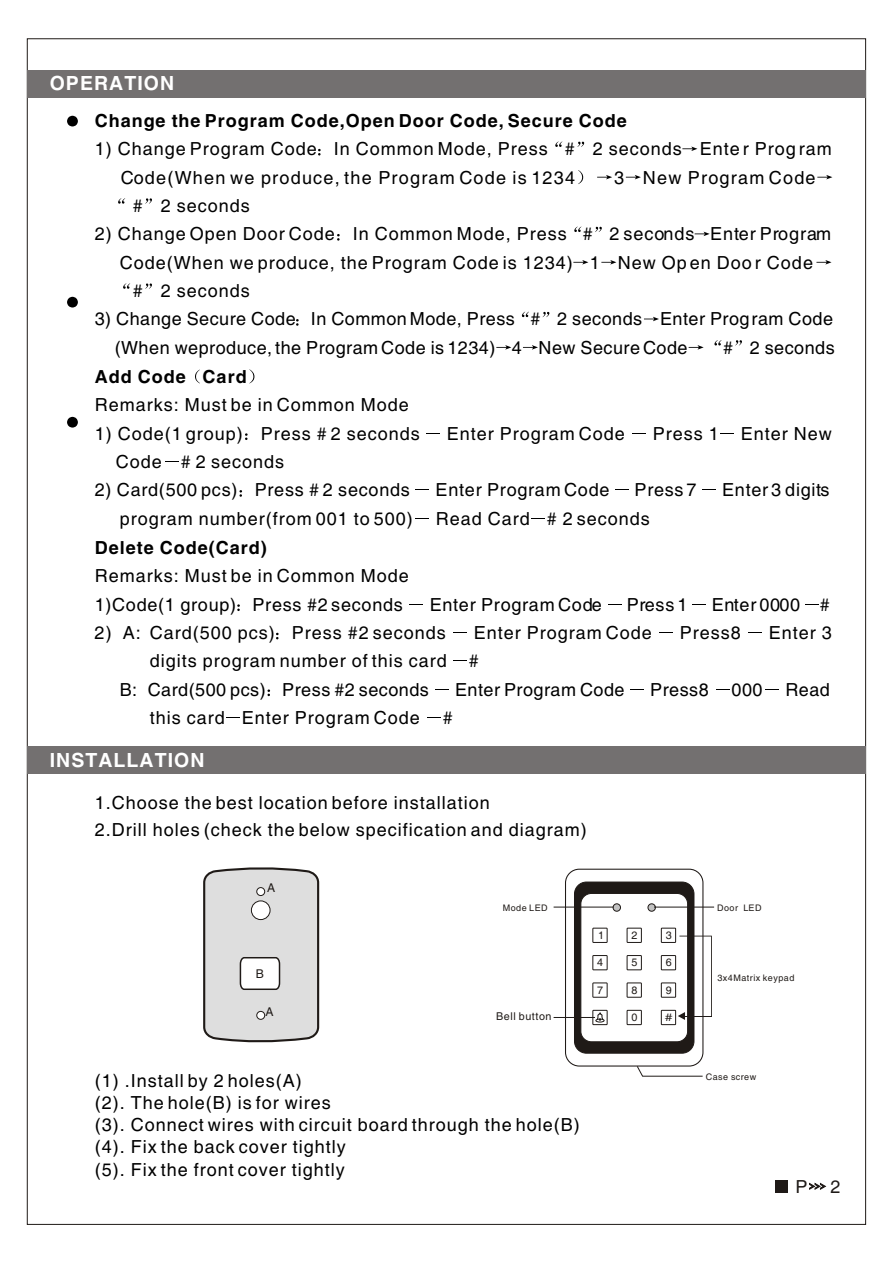
<style>
.page{position:relative;width:894px;height:1263px;background:#fff}
.page>*{position:absolute;margin:0;border:0;box-sizing:border-box;transform-origin:0 0}
.t1{font:700 19.5px "Helvetica";letter-spacing:.055em;color:#fff}
.t2{font:18px/22px "Helvetica";letter-spacing:.055em;color:#000}
.t3{font:18px/28.3px "Helvetica";letter-spacing:.03em;color:#000}
.t4{font:700 18px "Helvetica";letter-spacing:.055em;color:#000}
.t5{font:18px "Helvetica";color:#1f1a17}
.t6{font:12.15px "Helvetica";color:#1f1a17}
.t7{font:10.8px "Helvetica";letter-spacing:.055em;color:#1f1a17}
.t8{font:10.8px "Helvetica";letter-spacing:.055em;color:#1f1a17;scale:1.33 1}
.t9{font:9px "Helvetica";letter-spacing:.055em;color:#1f1a17}
</style>
<div class="page">
<div style="left:27px;top:38px;width:839px;height:1187px;background:#fff;border:1px solid #1f1a17"></div>
<div style="left:67px;top:116px;width:11px;height:11px;background:#000;border-radius:50%"></div>
<div style="left:67px;top:297px;width:11px;height:11px;background:#000;border-radius:50%"></div>
<svg style="left:318px;top:149px;width:3px;height:7px"></svg>
<svg style="left:555px;top:141px;width:7px;height:6px"></svg>
<svg style="left:577px;top:142px;width:7px;height:5px"></svg>
<svg style="left:682px;top:147px;width:15px;height:4px"></svg>
<svg style="left:578px;top:170px;width:5px;height:14px"></svg>
<svg style="left:597px;top:175px;width:15px;height:4px"></svg>
<svg style="left:626px;top:175px;width:15px;height:4px"></svg>
<svg style="left:817px;top:175px;width:15px;height:4px"></svg>
<svg style="left:118px;top:198px;width:7px;height:6px"></svg>
<svg style="left:145px;top:198px;width:7px;height:6px"></svg>
<svg style="left:337px;top:234px;width:3px;height:7px"></svg>
<svg style="left:574px;top:227px;width:7px;height:5px"></svg>
<svg style="left:595px;top:227px;width:7px;height:5px"></svg>
<svg style="left:695px;top:232px;width:15px;height:4px"></svg>
<svg style="left:573px;top:260px;width:15px;height:5px"></svg>
<svg style="left:601px;top:260px;width:15px;height:5px"></svg>
<svg style="left:816px;top:260px;width:16px;height:5px"></svg>
<svg style="left:123px;top:283px;width:7px;height:6px"></svg>
<svg style="left:145px;top:283px;width:7px;height:6px"></svg>
<svg style="left:296px;top:319px;width:3px;height:7px"></svg>
<svg style="left:522px;top:312px;width:7px;height:5px"></svg>
<svg style="left:543px;top:312px;width:6px;height:5px"></svg>
<svg style="left:644px;top:317px;width:15px;height:4px"></svg>
<svg style="left:496px;top:345px;width:15px;height:5px"></svg>
<svg style="left:523px;top:345px;width:15px;height:5px"></svg>
<svg style="left:689px;top:345px;width:15px;height:5px"></svg>
<svg style="left:714px;top:340px;width:8px;height:6px"></svg>
<svg style="left:735px;top:340px;width:7px;height:6px"></svg>
<svg style="left:195px;top:369px;width:5px;height:14px"></svg>
<svg style="left:249px;top:369px;width:5px;height:15px"></svg>
<svg style="left:245px;top:433px;width:3px;height:7px"></svg>
<svg style="left:426px;top:433px;width:14px;height:1px"></svg>
<svg style="left:632px;top:433px;width:14px;height:1px"></svg>
<svg style="left:720px;top:433px;width:14px;height:1px"></svg>
<svg style="left:165px;top:461px;width:13px;height:1px"></svg>
<svg style="left:239px;top:490px;width:3px;height:7px"></svg>
<svg style="left:416px;top:489px;width:13px;height:1px"></svg>
<svg style="left:615px;top:489px;width:13px;height:1px"></svg>
<svg style="left:703px;top:489px;width:13px;height:1px"></svg>
<svg style="left:415px;top:518px;width:13px;height:1px"></svg>
<svg style="left:531px;top:518px;width:14px;height:1px"></svg>
<svg style="left:237px;top:604px;width:3px;height:7px"></svg>
<svg style="left:410px;top:604px;width:13px;height:1px"></svg>
<svg style="left:608px;top:604px;width:13px;height:1px"></svg>
<svg style="left:693px;top:604px;width:13px;height:1px"></svg>
<svg style="left:805px;top:604px;width:14px;height:1px"></svg>
<svg style="left:276px;top:633px;width:3px;height:6px"></svg>
<svg style="left:453px;top:632px;width:14px;height:1px"></svg>
<svg style="left:659px;top:632px;width:14px;height:1px"></svg>
<svg style="left:748px;top:632px;width:14px;height:1px"></svg>
<svg style="left:453px;top:660px;width:13px;height:1px"></svg>
<svg style="left:268px;top:689px;width:2px;height:7px"></svg>
<svg style="left:435px;top:689px;width:14px;height:1px"></svg>
<svg style="left:630px;top:689px;width:14px;height:1px"></svg>
<svg style="left:716px;top:689px;width:14px;height:1px"></svg>
<svg style="left:765px;top:689px;width:13px;height:1px"></svg>
<svg style="left:226px;top:717px;width:13px;height:1px"></svg>
<svg style="left:427px;top:717px;width:13px;height:1px"></svg>
<div style="left:27px;top:70px;width:839px;height:27px;background:#737070"></div>
<div style="left:67px;top:417px;width:11px;height:11px;background:#000;border-radius:50%"></div>
<div style="left:27px;top:746px;width:839px;height:27px;background:#737070"></div>
<svg style="left:203px;top:867px;width:117px;height:176px;background:#d4d3d3"></svg>
<div style="left:256px;top:1011px;width:9px;height:9px;background:#fff;border:1px solid #1f1a17;border-radius:50%"></div>
<div style="left:565px;top:869px;width:138px;height:198px;border:1px solid #1f1a17;border-radius:14px"></div>
<hr style="left:654px;top:907px;width:60px;height:1px;background:#1f1a17">
<hr style="left:554px;top:907px;width:60px;height:1px;background:#1f1a17">
<hr style="left:554px;top:1017px;width:41px;height:1px;background:#1f1a17">
<svg style="left:636px;top:1065px;width:67px;height:12px"></svg>
<svg style="left:574px;top:882px;width:138px;height:172px"></svg>
<div style="left:775px;top:1180px;width:12px;height:13px;background:#1f1a17"></div>
<svg style="left:809px;top:1183px;width:17px;height:7px"></svg>
<p class="t1" style="left:50px;top:76px;width:126px">OPERATION</p>
<p class="t4" style="left:95px;top:114px;width:534px">Change the Program Code,Open Door Code, Secure Code</p>
<p class="t2" style="left:121px;top:136px;width:712px;line-height:28.3px;text-indent:-26px">1) Change Program Code In Common Mode, Press # 2 seconds Ente r Prog ram<br>Code(When we produce, the Program Code is 1234</p>
<p class="t2" style="left:614px;top:168px;width:203px">3 New Program Code</p>
<p class="t2" style="left:133px;top:196px;width:119px"># 2 seconds</p>
<p class="t2" style="left:95px;top:225px;width:738px">2) Change Open Door Code In Common Mode, Press # 2 seconds Enter Program</p>
<p class="t2" style="left:120px;top:253px;width:695px">Code(When we produce, the Program Code is 1234) 1 New Op en Doo r Code</p>
<p class="t2" style="left:133px;top:281px;width:119px"># 2 seconds</p>
<p class="t3" style="left:115px;top:307px;width:720px;text-indent:-20px">3) Change Secure Code In Common Mode, Press # 2 seconds Enter Program Code (When weproduce, the Program Code is 1234) 4 New Secure Code</p>
<p class="t3" style="left:723px;top:335px;width:113px"># 2 seconds</p>
<p class="t4" style="left:95px;top:370px;width:154px">Add Code Card</p>
<p class="t2" style="left:95px;top:396px;width:316px">Remarks: Must be in Common Mode</p>
<p class="t2" style="left:95px;top:424px;width:327px">1) Code(1 group) Press # 2 seconds</p>
<p class="t2" style="left:447px;top:424px;width:180px">Enter Program Code</p>
<p class="t2" style="left:653px;top:424px;width:181px">Press 1 Enter New</p>
<p class="t2" style="left:116px;top:452px;width:170px">Code # 2 seconds</p>
<p class="t2" style="left:95px;top:481px;width:317px">2) Card(500 pcs) Press # 2 seconds</p>
<p class="t2" style="left:436px;top:481px;width:175px">Enter Program Code</p>
<p class="t2" style="left:635px;top:481px;width:64px">Press 7</p>
<p class="t2" style="left:722px;top:481px;width:109px">Enter 3 digits</p>
<p class="t2" style="left:120px;top:509px;width:295px">program number(from 001 to 500)</p>
<p class="t2" style="left:436px;top:509px;width:216px">Read Card # 2 seconds</p>
<p class="t4" style="left:95px;top:541px;width:174px">Delete Code(Card)</p>
<p class="t2" style="left:95px;top:564px;width:316px;line-height:28.3px">Remarks: Must be in Common Mode<br>1)Code(1 group) Press #2 seconds</p>
<p class="t2" style="left:430px;top:595px;width:174px">Enter Program Code</p>
<p class="t2" style="left:627px;top:595px;width:62px">Press 1</p>
<p class="t2" style="left:712px;top:595px;width:119px">Enter 0000 #</p>
<p class="t2" style="left:95px;top:623px;width:353px">2) A: Card(500 pcs) Press #2 seconds</p>
<p class="t2" style="left:474px;top:623px;width:180px">Enter Program Code</p>
<p class="t2" style="left:680px;top:623px;width:63px">Press8</p>
<p class="t2" style="left:769px;top:623px;width:65px">Enter 3</p>
<p class="t2" style="left:120px;top:649px;width:361px;line-height:28.3px;text-indent:30px">digits program number of this card #<br>B: Card(500 pcs) Press #2 seconds</p>
<p class="t3" style="left:455px;top:677px;width:171px">Enter Program Code</p>
<p class="t2" style="left:650px;top:680px;width:60px">Press8</p>
<p class="t2" style="left:732px;top:680px;width:33px">000</p>
<p class="t2" style="left:785px;top:680px;width:46px">Read</p>
<p class="t2" style="left:150px;top:708px;width:272px">this card Enter Program Code</p>
<p class="t2" style="left:443px;top:708px;width:12px">#</p>
<p class="t1" style="left:50px;top:752px;width:156px">INSTALLATION</p>
<p class="t2" style="left:95px;top:791px;width:494px;line-height:26.8px">1.Choose the best location before installation<br>2.Drill holes (check the below specification and diagram)</p>
<p class="t6" style="left:267px;top:883px;width:10px">A</p>
<p class="t6" style="left:256px;top:969px;width:10px">B</p>
<p class="t6" style="left:265px;top:1007px;width:10px">A</p>
<p class="t9" style="left:503px;top:904px;width:47px">Mode LED</p>
<p class="t9" style="left:717px;top:904px;width:46px">Door LED</p>
<p class="t7" style="left:496px;top:1012px;width:57px">Bell button</p>
<p class="t7" style="left:598px;top:931px;width:7px">1</p>
<p class="t7" style="left:632px;top:931px;width:7px">2</p>
<p class="t7" style="left:666px;top:931px;width:7px">3</p>
<p class="t7" style="left:597px;top:959px;width:7px">4</p>
<p class="t7" style="left:631px;top:958px;width:7px">5</p>
<p class="t7" style="left:666px;top:959px;width:7px">6</p>
<p class="t7" style="left:597px;top:986px;width:7px">7</p>
<p class="t7" style="left:631px;top:986px;width:7px">8</p>
<p class="t7" style="left:666px;top:986px;width:7px">9</p>
<p class="t7" style="left:631px;top:1013px;width:7px">0</p>
<p class="t8" style="left:665px;top:1013px;width:7px">#</p>
<p class="t9" style="left:717px;top:974px;width:79px">3x4Matrix keypad</p>
<p class="t2" style="left:95px;top:1071px;width:487px">(1) .Install by 2 holes(A)<br>(2). The hole(B) is for wires<br>(3). Connect wires with circuit board through the hole(B) (4). Fix the back cover tightly<br>(5). Fix the front cover tightly</p>
<p class="t9" style="left:706px;top:1073px;width:52px">Case screw</p>
<p class="t5" style="left:795px;top:1180px;width:14px">P</p>
<p class="t5" style="left:831px;top:1180px;width:12px">2</p>
</div>
